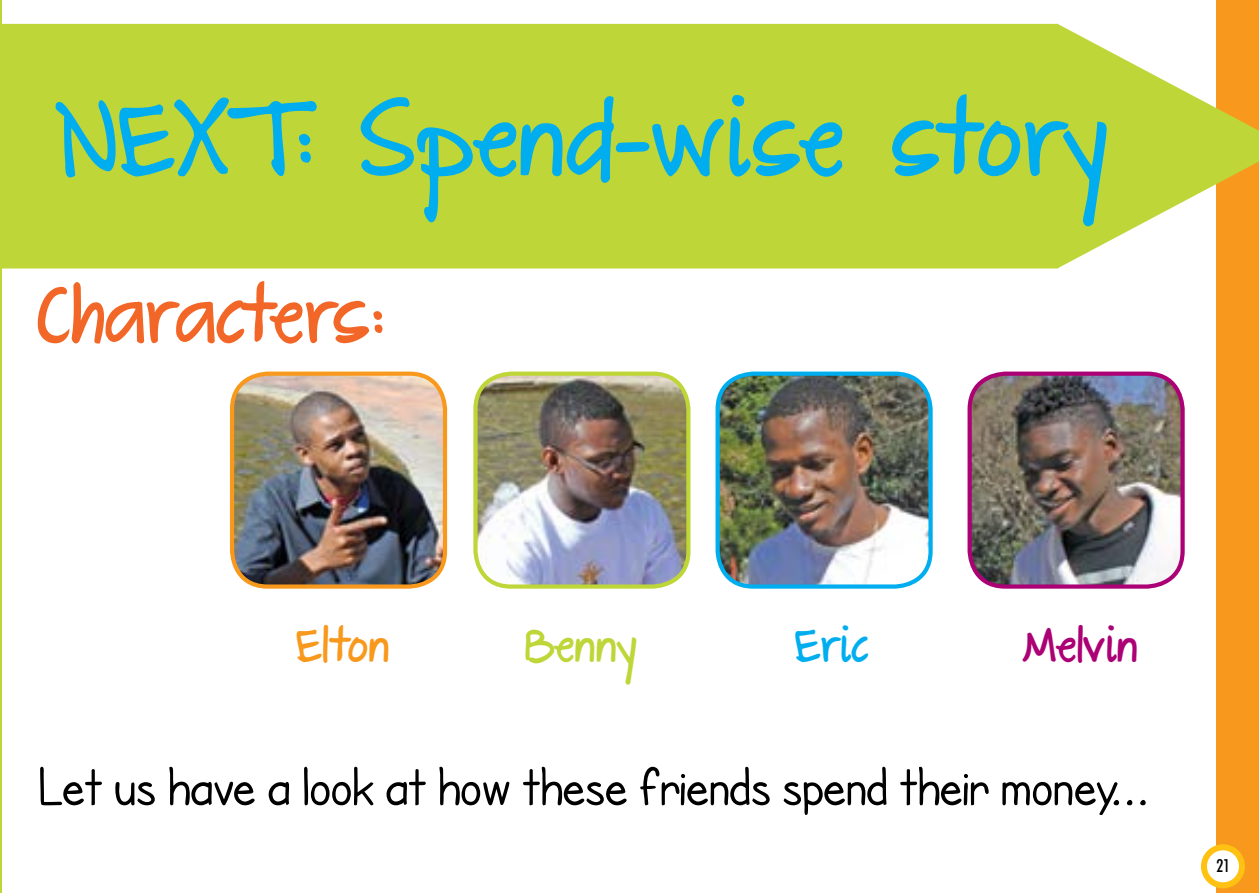
<style>
.page{position:relative;width:1259px;height:893px;background:#fff}
.page>*{position:absolute;margin:0;border:0;box-sizing:border-box;transform-origin:0 0}
.t1{font:700 93px "The Great Escape";color:#00aeef}
.t2{font:700 70.5px "The Great Escape";color:#f26727}
.t3{font:57.9px "SF Cartoonist Hand";color:#000}
.t4{font:700 42px "The Great Escape";color:#ac0175}
.t5{font:700 42px "The Great Escape";color:#f8991d}
.t6{font:700 42px "The Great Escape";color:#bfd639}
.t7{font:700 42px "The Great Escape";color:#00aeef}
.t8{font:500 condensed 18px "Futura BT";color:#000}
</style>
<div class="page">
<div style="left:1216px;top:0;width:43px;height:893px;background:#f8991d"></div>
<svg style="left:2px;top:24px;width:1257px;height:245px;background:#c3d641"></svg>
<hr style="left:0;top:0;width:2px;height:893px;background:#bfd639">
<img style="left:232px;top:374px;width:213px;height:213px">
<div style="left:230px;top:372px;width:217px;height:217px;border:4px solid #f8991d;border-radius:36px"></div>
<img style="left:475px;top:374px;width:213px;height:210px">
<div style="left:473px;top:372px;width:217px;height:217px;border:4px solid #bfd639;border-radius:36px"></div>
<img style="left:717px;top:374px;width:213px;height:210px">
<div style="left:715px;top:372px;width:217px;height:217px;border:4px solid #00aeef;border-radius:36px"></div>
<img style="left:969px;top:374px;width:213px;height:210px">
<div style="left:967px;top:372px;width:217px;height:217px;border:4px solid #ac0175;border-radius:36px"></div>
<div style="left:1204px;top:847px;width:38px;height:38px;background:#fff;border-radius:50%"></div>
<div style="left:1201px;top:844px;width:44px;height:44px;border:6px solid #ffc212;border-radius:50%"></div>
<h1 class="t1" style="left:54px;top:90px;width:1056px">NEXT: Spend-wise story</h1>
<p class="t2" style="left:37px;top:278px;width:350px">Characters:</p>
<p class="t5" style="left:296px;top:623px;width:95px">Elton</p>
<p class="t6" style="left:523px;top:623px;width:116px">Benny</p>
<p class="t7" style="left:795px;top:623px;width:75px">Eric</p>
<p class="t4" style="left:1023px;top:623px;width:116px">Melvin</p>
<p class="t3" style="left:38px;top:754px;width:1113px">Let us have a look at how these friends spend their money...</p>
<p class="t8" style="left:1216px;top:854px;width:15px">21</p>
</div>
